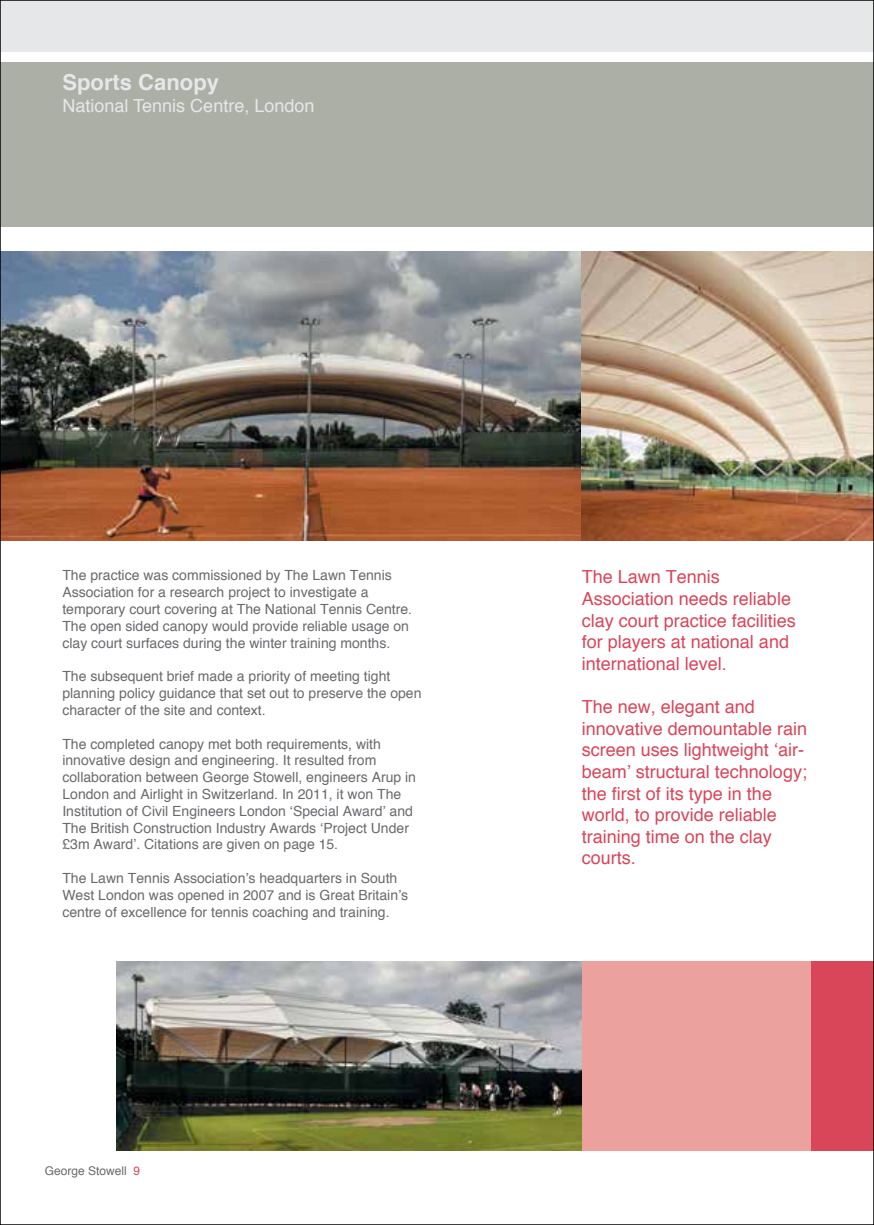
<style>
.page{position:relative;width:874px;height:1225px;background:#fff}
.page>*{position:absolute;margin:0;border:0;box-sizing:border-box;transform-origin:0 0}
.t1{font:700 22px "Helvetica";color:#e6e7e8}
.t2{font:18px/21.6px "Helvetica";color:#d9465a}
.t3{font:18px "Helvetica";color:#e6e7e8}
.t4{font:14px/16.8px "Helvetica";color:#696a6d}
.t5{font:12px "Helvetica";color:#696a6d}
.s1{color:#d9465a}
</style>
<div class="page">
<div style="left:0;top:62px;width:873px;height:165px;background:#acafa6"></div>
<div style="left:0;top:0;width:873px;height:51px;background:#e6e7e8"></div>
<img style="left:2px;top:251px;width:869px;height:289px">
<div style="left:581px;top:960px;width:230px;height:191px;background:#eba29e"></div>
<div style="left:811px;top:960px;width:62px;height:191px;background:#d9465a"></div>
<img style="left:116px;top:961px;width:465px;height:190px">
<h1 class="t1" style="left:62px;top:65px;width:158px">Sports Canopy</h1>
<p class="t3" style="left:62px;top:92px;width:253px">National Tennis Centre, London</p>
<p class="t4" style="left:62px;top:567px;width:351px">The practice was commissioned by The Lawn Tennis Association for a research project to investigate a temporary court covering at The National Tennis Centre.<br>The open sided canopy would provide reliable usage on clay court surfaces during the winter training months.</p>
<p class="t4" style="left:62px;top:668px;width:360px">The subsequent brief made a priority of meeting tight planning policy guidance that set out to preserve the open character of the site and context.</p>
<p class="t4" style="left:62px;top:735px;width:355px">The completed canopy met both requirements, with innovative design and engineering. It resulted from collaboration between George Stowell, engineers Arup in London and Airlight in Switzerland. In 2011, it won The Institution of Civil Engineers London ‘Special Award’ and The British Construction Industry Awards ‘Project Under £3m Award’. Citations are given on page 15.</p>
<p class="t4" style="left:62px;top:870px;width:347px">The Lawn Tennis Association’s headquarters in South<br>West London was opened in 2007 and is Great Britain’s centre of excellence for tennis coaching and training.</p>
<p class="t5" style="left:45px;top:1162px;width:97px">George Stowell <span class="s1">9</span></p>
<p class="t2" style="left:581px;top:567px;width:216px">The Lawn Tennis<br>Association needs reliable clay court practice facilities for players at national and international level.</p>
<p class="t2" style="left:581px;top:696px;width:227px">The new, elegant and innovative demountable rain screen uses lightweight ‘air&shy;beam’ structural technology; the first of its type in the world, to provide reliable training time on the clay courts.</p>
</div>
